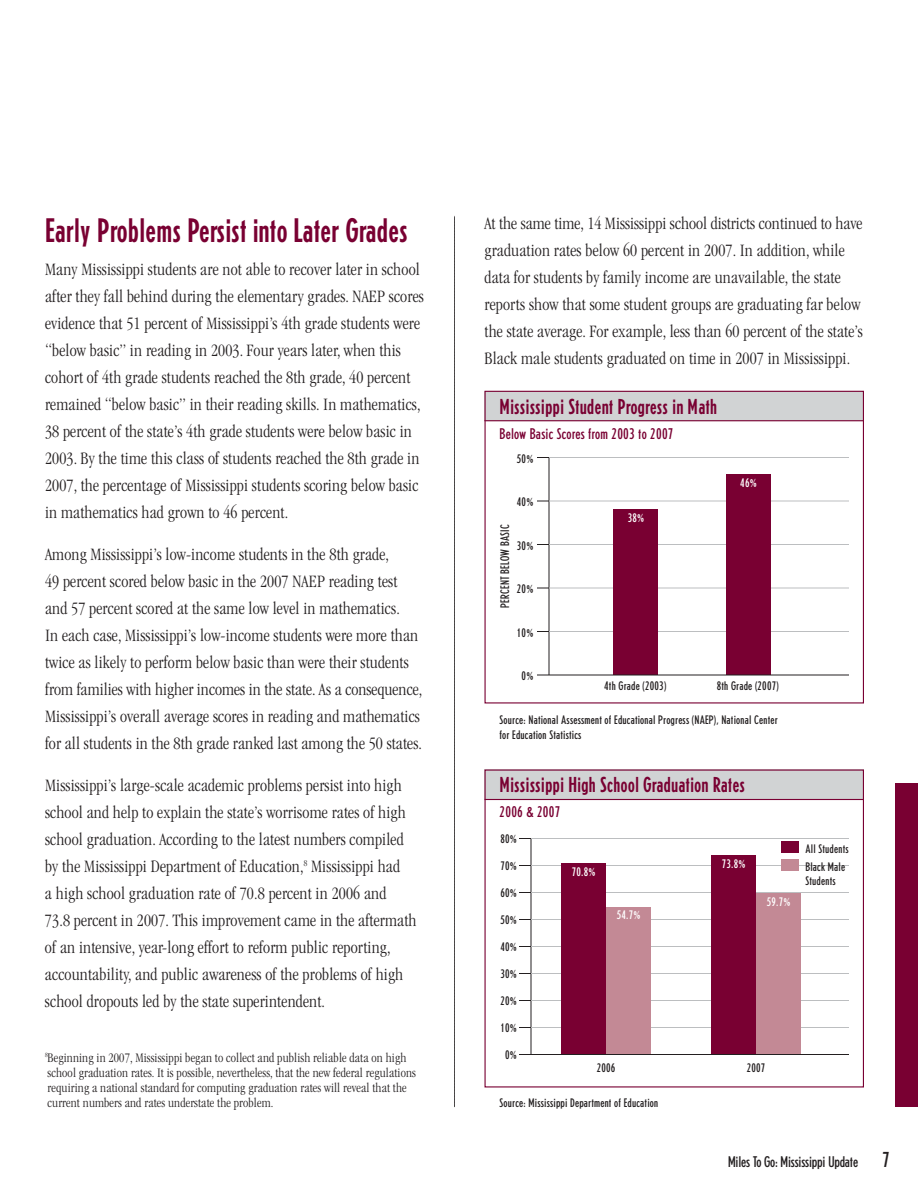
<style>
.page{position:relative;width:918px;height:1188px;background:#fff}
.page>*{position:absolute;margin:0;border:0;box-sizing:border-box;transform-origin:0 0}
.t1{font:500 condensed 33px "AT Erbar";color:#790032}
.t2{font:500 condensed 21px "AT Erbar";letter-spacing:.01em;color:#790032}
.t3{font:300 condensed 18px/27px "ITC Garamond Std";letter-spacing:.01em;color:#231f20}
.t4{font:300 condensed 15px "AT Erbar";letter-spacing:.025em;color:#790032}
.t5{font:300 condensed 15px "AT Erbar";color:#231f20}
.t6{font:300 condensed 13.5px/15px "ITC Garamond Std";letter-spacing:.01em;color:#231f20}
.t7{font:300 condensed 12px/18px "AT Erbar";letter-spacing:.025em;color:#231f20}
.t8{font:300 condensed 12px "AT Erbar";letter-spacing:.025em;color:#fff}
.s1{font-size:21px}
</style>
<div class="page">
<div style="left:896px;top:783px;width:22px;height:324px;background:#790032"></div>
<svg style="left:454px;top:216px;width:1px;height:892px"></svg>
<div style="left:484px;top:770px;width:380px;height:30px;background:#d1d3d4"></div>
<hr style="left:484px;top:799px;width:380px;height:1px;background:#790032">
<hr style="left:531px;top:838px;width:1px;height:216px;background:#231f20">
<svg style="left:519px;top:838px;width:12px;height:1px"></svg>
<hr style="left:531px;top:838px;width:318px;height:1px;background:#bcbec0">
<svg style="left:519px;top:865px;width:12px;height:1px"></svg>
<hr style="left:531px;top:865px;width:318px;height:1px;background:#bcbec0">
<svg style="left:519px;top:892px;width:12px;height:1px"></svg>
<hr style="left:531px;top:892px;width:318px;height:1px;background:#bcbec0">
<svg style="left:519px;top:919px;width:12px;height:1px"></svg>
<hr style="left:531px;top:919px;width:318px;height:1px;background:#bcbec0">
<svg style="left:519px;top:946px;width:12px;height:1px"></svg>
<hr style="left:531px;top:946px;width:318px;height:1px;background:#bcbec0">
<svg style="left:519px;top:973px;width:12px;height:1px"></svg>
<hr style="left:531px;top:973px;width:318px;height:1px;background:#bcbec0">
<svg style="left:519px;top:1000px;width:12px;height:1px"></svg>
<hr style="left:531px;top:1000px;width:318px;height:1px;background:#bcbec0">
<svg style="left:519px;top:1027px;width:12px;height:1px"></svg>
<hr style="left:531px;top:1027px;width:318px;height:1px;background:#bcbec0">
<div style="left:561px;top:863px;width:45px;height:191px;background:#790032"></div>
<div style="left:606px;top:907px;width:45px;height:147px;background:#c38995"></div>
<div style="left:711px;top:855px;width:45px;height:199px;background:#790032"></div>
<div style="left:756px;top:893px;width:45px;height:161px;background:#c38995"></div>
<div style="left:782px;top:842px;width:18px;height:12px;background:#790032"></div>
<div style="left:782px;top:860px;width:18px;height:12px;background:#c38995"></div>
<hr style="left:519px;top:1054px;width:330px;height:1px;background:#231f20">
<div style="left:484px;top:391px;width:380px;height:30px;background:#d1d3d4"></div>
<div style="left:484px;top:391px;width:380px;height:313px;border:1px solid #790032"></div>
<hr style="left:484px;top:420px;width:380px;height:1px;background:#790032">
<hr style="left:549px;top:458px;width:1px;height:217px;background:#231f20">
<svg style="left:537px;top:457px;width:12px;height:1px"></svg>
<svg style="left:537px;top:501px;width:12px;height:1px"></svg>
<svg style="left:537px;top:544px;width:12px;height:1px"></svg>
<svg style="left:537px;top:588px;width:12px;height:1px"></svg>
<svg style="left:537px;top:631px;width:12px;height:1px"></svg>
<hr style="left:549px;top:457px;width:300px;height:1px;background:#bcbec0">
<hr style="left:549px;top:501px;width:300px;height:1px;background:#bcbec0">
<hr style="left:549px;top:544px;width:300px;height:1px;background:#bcbec0">
<hr style="left:549px;top:588px;width:300px;height:1px;background:#bcbec0">
<hr style="left:549px;top:631px;width:300px;height:1px;background:#bcbec0">
<div style="left:726px;top:475px;width:45px;height:200px;background:#790032"></div>
<div style="left:614px;top:510px;width:44px;height:165px;background:#790032"></div>
<hr style="left:537px;top:675px;width:312px;height:1px;background:#231f20">
<h1 class="t1" style="left:45px;top:219px;width:364px">Early Problems Persist into Later Grades</h1>
<p class="t3" style="left:45px;top:257px;width:380px">Many Mississippi students are not able to recover later in school after they fall behind during the elementary grades. NAEP scores evidence that 51 percent of Mississippi’s 4th grade students were “below basic” in reading in 2003. Four years later, when this cohort of 4th grade students reached the 8th grade, 40 percent remained “below basic” in their reading skills. In mathematics, 38 percent of the state’s 4th grade students were below basic in 2003. By the time this class of students reached the 8th grade in 2007, the percentage of Mississippi students scoring below basic in mathematics had grown to 46 percent.</p>
<p class="t3" style="left:45px;top:542px;width:379px">Among Mississippi’s low-income students in the 8th grade,<br>49 percent scored below basic in the 2007 NAEP reading test and 57 percent scored at the same low level in mathematics.<br>In each case, Mississippi’s low-income students were more than twice as likely to perform below basic than were their students from families with higher incomes in the state. As a consequence, Mississippi’s overall average scores in reading and mathematics for all students in the 8th grade ranked last among the 50 states.</p>
<p class="t3" style="left:45px;top:773px;width:373px">Mississippi’s large-scale academic problems persist into high school and help to explain the state’s worrisome rates of high school graduation. According to the latest numbers compiled by the Mississippi Department of Education,<sup>8</sup> Mississippi had<br>a high school graduation rate of 70.8 percent in 2006 and<br>73.8 percent in 2007. This improvement came in the aftermath of an intensive, year-long effort to reform public reporting, accountability, and public awareness of the problems of high school dropouts led by the state superintendent.</p>
<p class="t6" style="left:45px;top:1051px;width:373px"><sup>8</sup>Beginning in 2007, Mississippi began to collect and publish reliable data on high school graduation rates. It is possible, nevertheless, that the new federal regulations requiring a national standard for computing graduation rates will reveal that the current numbers and rates understate the problem.</p>
<p class="t3" style="left:484px;top:210px;width:380px">At the same time, 14 Mississippi school districts continued to have graduation rates below 60 percent in 2007. In addition, while data for students by family income are unavailable, the state reports show that some student groups are graduating far below the state average. For example, less than 60 percent of the state’s Black male students graduated on time in 2007 in Mississippi.</p>
<p class="t2" style="left:500px;top:399px;width:219px">Mississippi Student Progress in Math</p>
<p class="t4" style="left:500px;top:428px;width:176px">Below Basic Scores from 2003 to 2007</p>
<p class="t7" style="left:517px;top:450px;width:18px">50%</p>
<p class="t7" style="left:517px;top:493px;width:18px">40%</p>
<p class="t7" style="left:517px;top:537px;width:18px">30%</p>
<p class="t7" style="left:517px;top:580px;width:18px">20%</p>
<p class="t7" style="left:517px;top:624px;width:18px">10%</p>
<p class="t7" style="left:522px;top:667px;width:13px">0%</p>
<p class="t7" style="left:496px;top:608px;width:85px;rotate:-90deg">PERCENT BELOW BASIC</p>
<p class="t8" style="left:628px;top:514px;width:18px">38%</p>
<p class="t8" style="left:740px;top:479px;width:18px">46%</p>
<p class="t7" style="left:604px;top:677px;width:63px">4th Grade (2003)</p>
<p class="t7" style="left:717px;top:677px;width:63px">8th Grade (2007)</p>
<p class="t7" style="left:500px;top:713px;width:280px;line-height:15px">Source: National Assessment of Educational Progress (NAEP), National Center for Education Statistics</p>
<p class="t2" style="left:500px;top:777px;width:247px">Mississippi High School Graduation Rates</p>
<p class="t4" style="left:500px;top:807px;width:62px">2006 &amp; 2007</p>
<p class="t7" style="left:500px;top:830px;width:18px">80%</p>
<p class="t7" style="left:500px;top:857px;width:18px">70%</p>
<p class="t7" style="left:500px;top:884px;width:18px">60%</p>
<p class="t7" style="left:500px;top:911px;width:18px">50%</p>
<p class="t7" style="left:500px;top:938px;width:18px">40%</p>
<p class="t7" style="left:500px;top:965px;width:18px">30%</p>
<p class="t7" style="left:500px;top:992px;width:18px">20%</p>
<p class="t7" style="left:500px;top:1019px;width:18px">10%</p>
<p class="t7" style="left:505px;top:1046px;width:13px">0%</p>
<p class="t8" style="left:572px;top:867px;width:25px">70.8%</p>
<p class="t8" style="left:617px;top:911px;width:25px">54.7%</p>
<p class="t8" style="left:722px;top:859px;width:25px">73.8%</p>
<p class="t8" style="left:767px;top:897px;width:25px">59.7%</p>
<p class="t7" style="left:597px;top:1060px;width:20px">2006</p>
<p class="t7" style="left:747px;top:1060px;width:20px">2007</p>
<p class="t7" style="left:500px;top:1094px;width:160px">Source: Mississippi Department of Education</p>
<p class="t7" style="left:806px;top:841px;width:45px">All Students<br>Black Male</p>
<p class="t7" style="left:806px;top:872px;width:32px">Students</p>
<p class="t5" style="left:728px;top:1157px;width:163px">Miles To Go: Mississippi Update <span class="s1">7</span></p>
</div>
